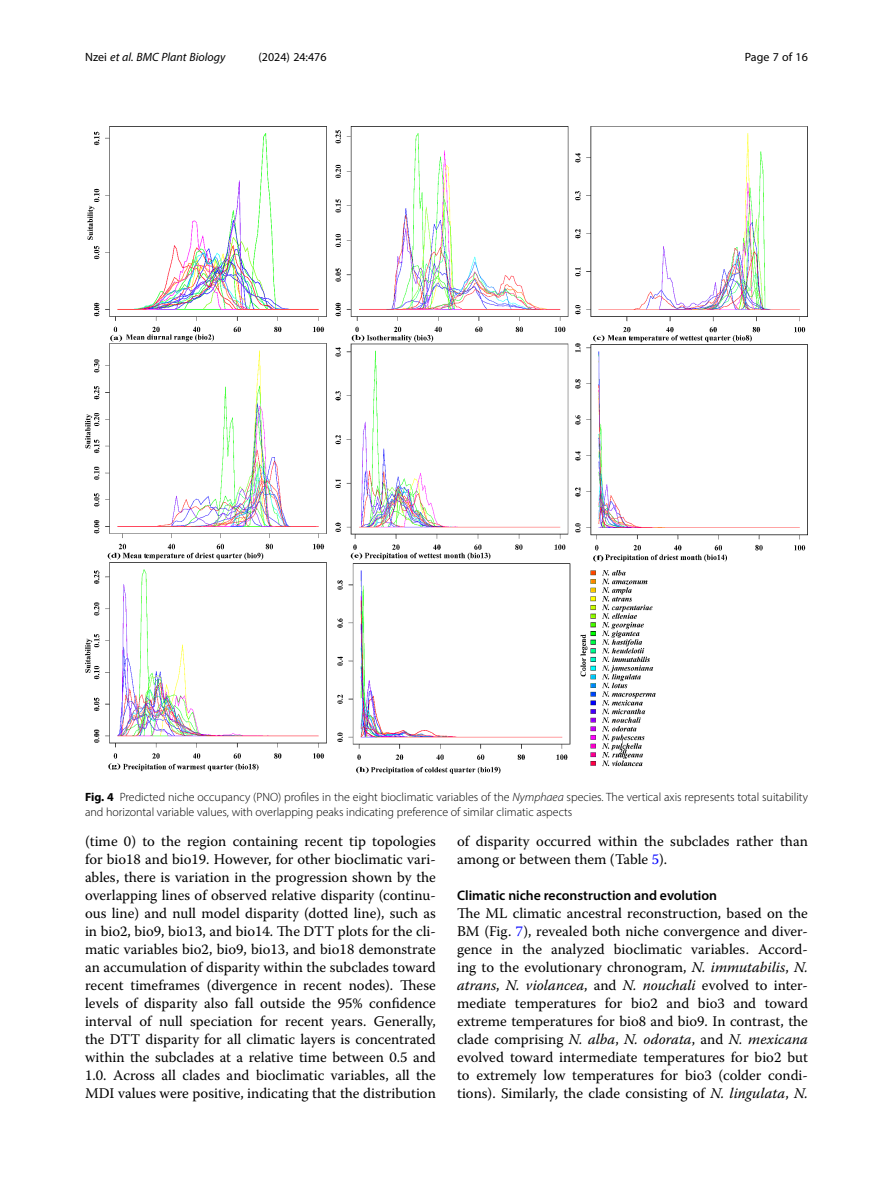
<style>
.page{position:relative;width:893px;height:1191px;background:#fff}
.page>*{position:absolute;margin:0;border:0;box-sizing:border-box;transform-origin:0 0}
.Body_Text{font:14.7px/18px "Warnock Pro";color:#000;text-align:justify}
.Head_2{font:600 13.8px "Myriad Pro";color:#000}
.Figure_Caption{font:300 12px/15px "Myriad Pro";color:#000}
.t1{font:italic 12px "Myriad Pro";color:#000}
.t2{font:12px "Myriad Pro";color:#000}
.s1{font-style:normal}
.s2{font-weight:700}
.s3{font-style:italic}
.s4{color:#00f}
</style>
<div class="page">
<img style="left:85px;top:126px;width:723px;height:648px">
<p class="t1" style="left:85px;top:50px;width:142px"><span class="s1">Nzei</span> et al. BMC Plant Biology</p>
<p class="t2" style="left:259px;top:50px;width:70px">(2024) 24:476</p>
<p class="t2" style="left:745px;top:50px;width:65px">Page 7 of 16</p>
<p class="Figure_Caption" style="left:85px;top:789px;width:724px"><span class="s2">Fig. 4</span> Predicted niche occupancy (PNO) profiles in the eight bioclimatic variables of the <span class="s3">Nymphaea</span> species. The vertical axis represents total suitability and horizontal variable values, with overlapping peaks indicating preference of similar climatic aspects</p>
<p class="Body_Text" style="left:85px;top:832px;width:352px">(time 0) to the region containing recent tip topologies for bio18 and bio19. However, for other bioclimatic vari&shy;ables, there is variation in the progression shown by the overlapping lines of observed relative disparity (continu&shy;ous line) and null model disparity (dotted line), such as in bio2, bio9, bio13, and bio14. The DTT plots for the cli&shy;matic variables bio2, bio9, bio13, and bio18 demonstrate an accumulation of disparity within the subclades toward recent timeframes (divergence in recent nodes). These levels of disparity also fall outside the 95% confidence interval of null speciation for recent years. Generally, the DTT disparity for all climatic layers is concentrated within the subclades at a relative time between 0.5 and 1.0. Across all clades and bioclimatic variables, all the MDI values were positive, indicating that the distribution</p>
<p class="Body_Text" style="left:457px;top:832px;width:352px">of disparity occurred within the subclades rather than among or between them (Table <span class="s4">5</span>).</p>
<p class="Head_2" style="left:457px;top:887px;width:261px">Climatic niche reconstruction and evolution</p>
<p class="Body_Text" style="left:457px;top:904px;width:352px">The ML climatic ancestral reconstruction, based on the BM (Fig. <span class="s4">7</span>), revealed both niche convergence and diver&shy;gence in the analyzed bioclimatic variables. Accord&shy;ing to the evolutionary chronogram, <span class="s3">N. immutabilis</span>, <span class="s3">N. atrans</span>, <span class="s3">N. violancea</span>, and <span class="s3">N. nouchali</span> evolved to inter&shy;mediate temperatures for bio2 and bio3 and toward extreme temperatures for bio8 and bio9. In contrast, the clade comprising <span class="s3">N. alba</span>, <span class="s3">N. odorata</span>, and <span class="s3">N. mexicana </span>evolved toward intermediate temperatures for bio2 but to extremely low temperatures for bio3 (colder condi&shy;tions). Similarly, the clade consisting of <span class="s3">N. lingulata</span>, <span class="s3">N.</span></p>
</div>
